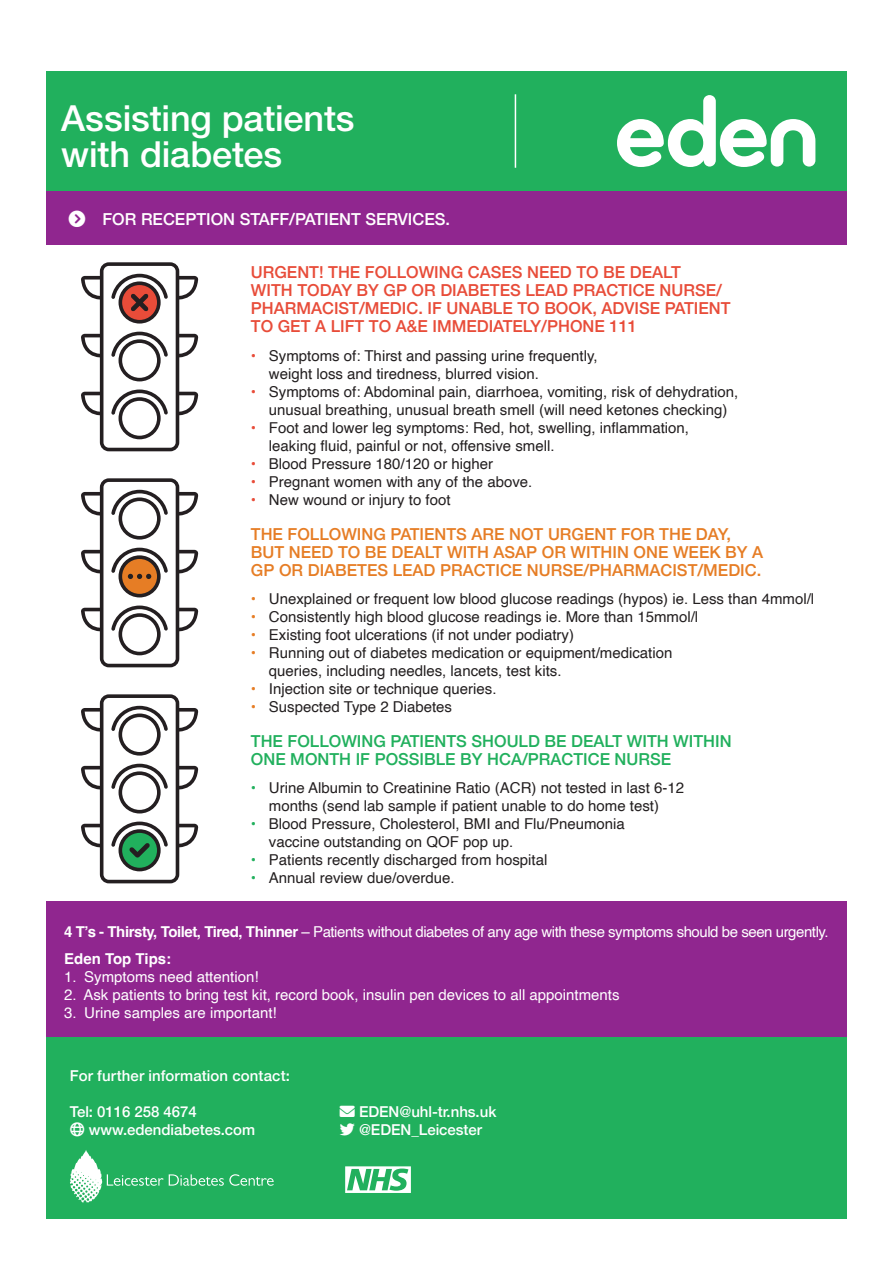
<style>
.page{position:relative;width:893px;height:1263px;background:#fff}
.page>*{position:absolute;margin:0;border:0;box-sizing:border-box;transform-origin:0 0}
.t1{font:500 36px/36px "Helvetica Neue LT Std";letter-spacing:-.005em;color:#fff}
.Paragraph_Style_2{font:500 16.5px/18px "Helvetica Neue";color:#e84c39}
.Paragraph_Style_2-2{font:500 16.5px/18px "Helvetica Neue";color:#e67d25}
.Paragraph_Style_2-3{font:500 16.5px/18px "Helvetica Neue";color:#21b05d}
.t2{font:500 16.5px "Helvetica Neue";color:#fff}
.t3{font:15px/18px "Helvetica";color:#231f20}
.t4{font:15px "Helvetica";color:#fff}
.t5{font:15px "Helvetica";letter-spacing:-.03em;color:#fff}
.t6{font:500 15px "Helvetica Neue";letter-spacing:-.005em;color:#fff}
.t7{font:700 15px "Helvetica";color:#fff}
.s1{color:#e84c39}
.s2{color:#e67d25}
.s3{color:#21b05d}
.s4{font-weight:700}
</style>
<div class="page">
<div style="left:46px;top:71px;width:801px;height:120px;background:#21b05d"></div>
<div style="left:46px;top:1036px;width:801px;height:183px;background:#21b05d"></div>
<svg style="left:70px;top:1150px;width:204px;height:52px"></svg>
<svg style="left:345px;top:1166px;width:66px;height:27px"></svg>
<hr style="left:515px;top:94px;width:1px;height:74px;background:#fff">
<div style="left:46px;top:191px;width:801px;height:53px;background:#90268f"></div>
<svg style="left:617px;top:95px;width:198px;height:72px"></svg>
<div style="left:46px;top:901px;width:801px;height:135px;background:#90268f"></div>
<svg style="left:81px;top:262px;width:117px;height:189px"></svg>
<svg style="left:81px;top:478px;width:117px;height:189px"></svg>
<svg style="left:81px;top:694px;width:117px;height:189px"></svg>
<p class="t1" style="left:61px;top:100px;width:295px">Assisting patients with diabetes</p>
<p class="t2" style="left:103px;top:206px;width:349px">FOR RECEPTION STAFF/PATIENT SERVICES.</p>
<p class="Paragraph_Style_2" style="left:251px;top:262px;width:481px">URGENT! THE FOLLOWING CASES NEED TO BE DEALT<br>WITH TODAY BY GP OR DIABETES LEAD PRACTICE NURSE/ PHARMACIST/MEDIC. IF UNABLE TO BOOK, ADVISE PATIENT TO GET A LIFT TO A&amp;E IMMEDIATELY/PHONE 111</p>
<p class="t3" style="left:269px;top:347px;width:330px;text-indent:-18px"><span class="s1">•</span> Symptoms of: Thirst and passing urine frequently, weight loss and tiredness, blurred vision.</p>
<p class="t3" style="left:251px;top:383px;width:489px;text-align:center"><span class="s1">•</span> Symptoms of: Abdominal pain, diarrhoea, vomiting, risk of dehydration, unusual breathing, unusual breath smell (will need ketones checking)</p>
<p class="t3" style="left:269px;top:419px;width:422px;text-indent:-18px"><span class="s1">•</span> Foot and lower leg symptoms: Red, hot, swelling, inflammation, leaking fluid, painful or not, offensive smell.</p>
<p class="t3" style="left:251px;top:455px;width:244px"><span class="s1">•</span> Blood Pressure 180/120 or higher</p>
<p class="t3" style="left:251px;top:473px;width:283px"><span class="s1">•</span> Pregnant women with any of the above.</p>
<p class="t3" style="left:251px;top:491px;width:201px"><span class="s1">•</span> New wound or injury to foot</p>
<p class="Paragraph_Style_2-2" style="left:251px;top:524px;width:514px">THE FOLLOWING PATIENTS ARE NOT URGENT FOR THE DAY,<br>BUT NEED TO BE DEALT WITH ASAP OR WITHIN ONE WEEK BY A<br>GP OR DIABETES LEAD PRACTICE NURSE/PHARMACIST/MEDIC.</p>
<p class="t3" style="left:251px;top:590px;width:565px"><span class="s2">•</span> Unexplained or frequent low blood glucose readings (hypos) ie. Less than 4mmol/l</p>
<p class="t3" style="left:251px;top:608px;width:449px"><span class="s2">•</span> Consistently high blood glucose readings ie. More than 15mmol/l</p>
<p class="t3" style="left:251px;top:626px;width:325px"><span class="s2">•</span> Existing foot ulcerations (if not under podiatry)</p>
<p class="t3" style="left:269px;top:644px;width:405px;text-indent:-18px"><span class="s2">•</span> Running out of diabetes medication or equipment/medication queries, including needles, lancets, test kits.</p>
<p class="t3" style="left:251px;top:680px;width:247px"><span class="s2">•</span> Injection site or technique queries.</p>
<p class="t3" style="left:251px;top:698px;width:203px"><span class="s2">•</span> Suspected Type 2 Diabetes</p>
<p class="Paragraph_Style_2-3" style="left:251px;top:731px;width:482px">THE FOLLOWING PATIENTS SHOULD BE DEALT WITH WITHIN<br>ONE MONTH IF POSSIBLE BY HCA/PRACTICE NURSE</p>
<p class="t3" style="left:251px;top:779px;width:435px;text-align:center"><span class="s3">•</span> Urine Albumin to Creatinine Ratio (ACR) not tested in last 6-12 months (send lab sample if patient unable to do home test)</p>
<p class="t3" style="left:269px;top:815px;width:357px;text-indent:-18px"><span class="s3">•</span> Blood Pressure, Cholesterol, BMI and Flu/Pneumonia vaccine outstanding on QOF pop up.</p>
<p class="t3" style="left:251px;top:851px;width:298px"><span class="s3">•</span> Patients recently discharged from hospital</p>
<p class="t3" style="left:251px;top:869px;width:205px"><span class="s3">•</span> Annual review due/overdue.</p>
<p class="t5" style="left:64px;top:920px;width:766px"><span class="s4">4 T’s - Thirsty, Toilet, Tired, Thinner</span> – Patients without diabetes of any age with these symptoms should be seen urgently.</p>
<p class="t7" style="left:64px;top:950px;width:108px">Eden Top Tips:</p>
<p class="t4" style="left:64px;top:965px;width:196px">1. Symptoms need attention!</p>
<p class="t4" style="left:64px;top:983px;width:557px">2. Ask patients to bring test kit, record book, insulin pen devices to all appointments</p>
<p class="t4" style="left:64px;top:1001px;width:214px">3. Urine samples are important!</p>
<p class="t6" style="left:70px;top:1064px;width:222px">For further information contact:</p>
<p class="t6" style="left:70px;top:1100px;width:128px">Tel: 0116 258 4674</p>
<p class="t6" style="left:340px;top:1100px;width:158px">→ EDEN@uhl-tr.nhs.uk</p>
<p class="t6" style="left:89px;top:1118px;width:168px">www.edendiabetes.com</p>
<p class="t6" style="left:359px;top:1118px;width:125px">@EDEN_Leicester</p>
</div>
